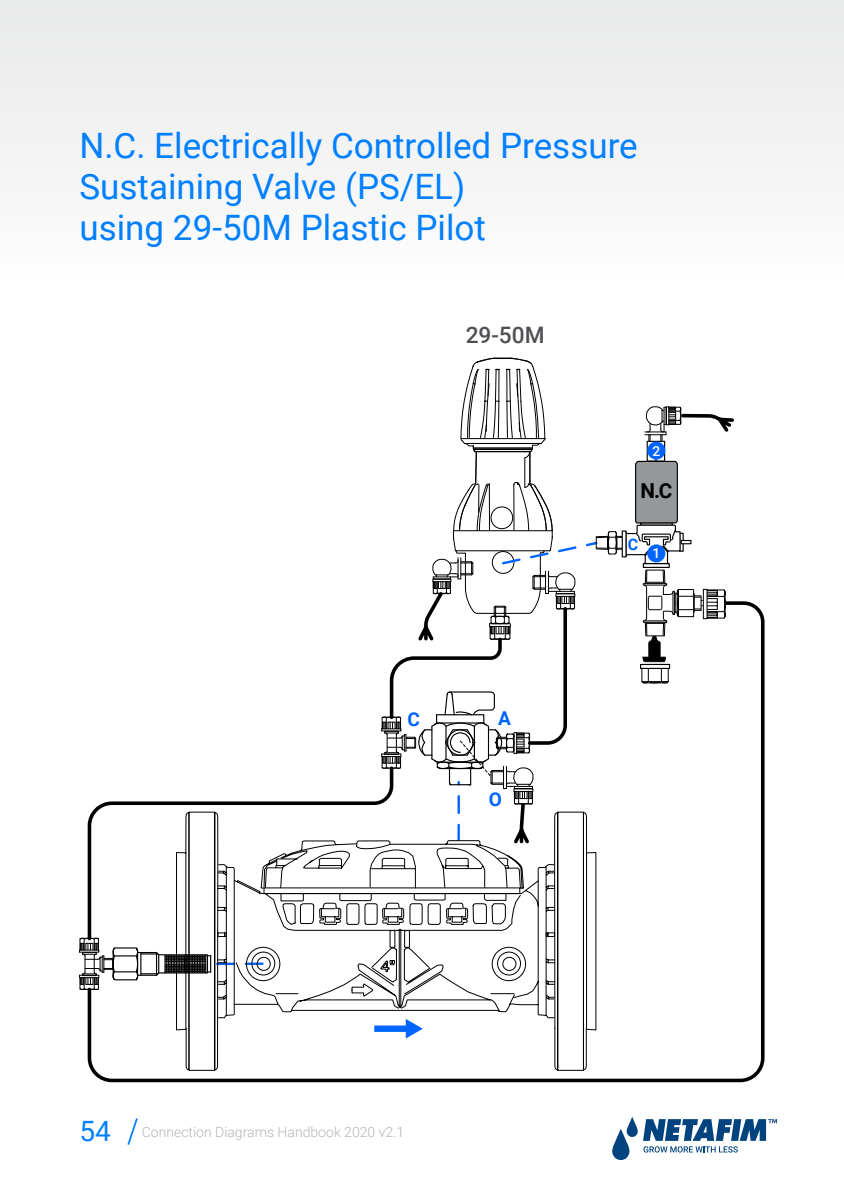
<style>
.page{position:relative;width:844px;height:1191px;background:#fff}
.page>*{position:absolute;margin:0;border:0;box-sizing:border-box;transform-origin:0 0}
.t1{font:35px/41.3px "Roboto";color:#0080ff}
.t2{font:500 22.75px "Roboto";color:#4f5053}
.t3{font:700 20.65px "Roboto";color:#000}
.t4{font:700 18.9px "Roboto";color:#0064ff}
.t5{font:700 15.75px "Roboto";color:#0064ff}
.t6{font:300 14px "Roboto";color:#b2b5b7}
.t7{font:500 13.65px "Roboto";color:#fff}
.s1{font-weight:400;font-size:28px;color:#0080ff}
</style>
<div class="page">
<div style="left:0;top:0;width:843px;height:283px;background:#f2f3f3"></div>
<svg style="left:127px;top:1118px;width:11px;height:27px"></svg>
<svg style="left:612px;top:1117px;width:164px;height:43px"></svg>
<svg style="left:79px;top:937px;width:7px;height:53px"></svg>
<svg style="left:86px;top:601px;width:678px;height:482px"></svg>
<svg style="left:86px;top:764px;width:295px;height:178px"></svg>
<svg style="left:176px;top:811px;width:420px;height:259px"></svg>
<svg style="left:185px;top:811px;width:401px;height:259px"></svg>
<svg style="left:381px;top:357px;width:354px;height:571px"></svg>
<div style="left:647px;top:544px;width:18px;height:18px;background:#0064ff;border-radius:50%"></div>
<div style="left:647px;top:441px;width:18px;height:18px;background:#0064ff;border-radius:50%"></div>
<p class="t1" style="left:79px;top:123px;width:559px">N.C. Electrically Controlled Pressure<br>Sustaining Valve (PS/EL)<br>using 29-50M Plastic Pilot</p>
<p class="t2" style="left:465px;top:319px;width:80px">29-50M</p>
<p class="t4" style="left:407px;top:706px;width:14px">C</p>
<p class="t4" style="left:498px;top:705px;width:14px">A</p>
<p class="t4" style="left:488px;top:786px;width:15px">O</p>
<p class="t7" style="left:652px;top:441px;width:9px">2</p>
<p class="t3" style="left:640px;top:476px;width:33px">N.C</p>
<p class="t5" style="left:627px;top:533px;width:12px">C</p>
<p class="t7" style="left:652px;top:544px;width:9px">1</p>
<p class="t6" style="left:79px;top:1122px;width:326px"><span class="s1">54</span> Connection Diagrams Handbook 2020 v2.1</p>
</div>
